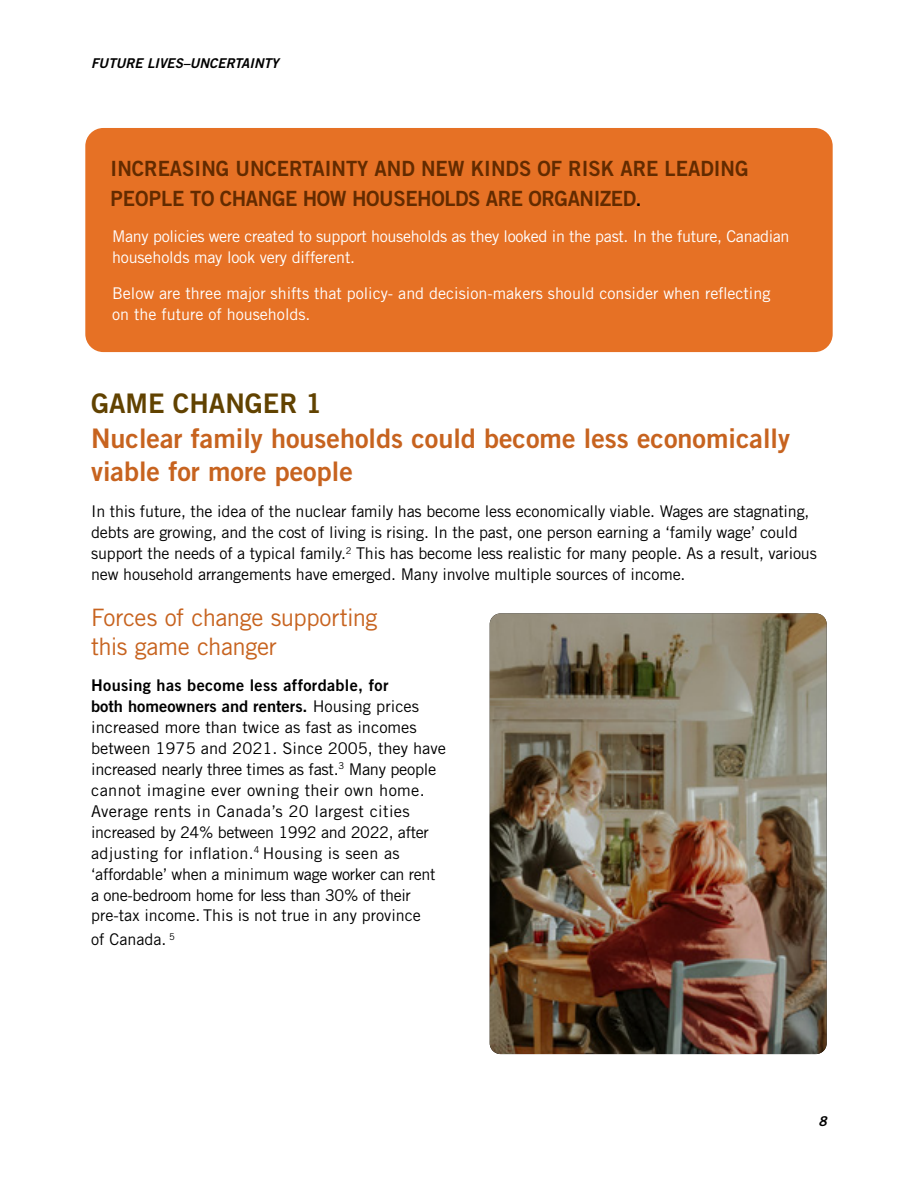
<style>
.page{position:relative;width:918px;height:1188px;background:#fff}
.page>*{position:absolute;margin:0;border:0;box-sizing:border-box;transform-origin:0 0}
.t1{font:27px/33px "Trade Gothic LT Std Bd 2";color:#c7631f}
.t2{font:27px "Trade Gothic LT Std Bd 2";color:#614200}
.t3{font:24px/28.5px "Trade Gothic LT Std";letter-spacing:-.02em;color:#c7631f}
.t4{font:21px/30px "Trade Gothic LT Std Bd 2";color:#632b00;scale:.96 1}
.t5{font:16.2px/21px "Trade Gothic LT Std";letter-spacing:-.01em;color:#000}
.t6{font:16.2px/21px "Trade Gothic LT Std";letter-spacing:-.01em;color:#fff}
.t7{font:16.2px/21px "Trade Gothic LT Std Bd 2";letter-spacing:.02em;color:#000}
.t8{font:13.5px "Trade Gothic LT Std Bd 2 Obl";color:#000}
.s1{font-size:18px;color:#000}
.s2{font-family:"Trade Gothic LT Std"}
</style>
<div class="page">
<div style="left:85px;top:128px;width:748px;height:224px;background:#e67125;border-radius:18px"></div>
<img style="left:490px;top:613px;width:337px;height:441px">
<p class="t8" style="left:91px;top:55px;width:189px">FUTURE LIVES–UNCERTAINTY</p>
<p class="t4" style="left:111px;top:153px;width:666px">INCREASING UNCERTAINTY AND NEW KINDS OF RISK ARE LEADING<br>PEOPLE TO CHANGE HOW HOUSEHOLDS ARE ORGANIZED<span class="s1">.</span></p>
<p class="t6" style="left:112px;top:225px;width:679px">Many policies were created to support households as they looked in the past. In the future, Canadian households may look very different.</p>
<p class="t6" style="left:112px;top:282px;width:660px">Below are three major shifts that policy- and decision-makers should consider when reflecting on the future of households.</p>
<h1 class="t2" style="left:91px;top:387px;width:232px">GAME CHANGER 1</h1>
<h1 class="t1" style="left:91px;top:422px;width:700px">Nuclear family households could become less economically viable for more people</h1>
<p class="t5" style="left:91px;top:501px;width:727px">In this future, the idea of the nuclear family has become less economically viable. Wages are stagnating, debts are growing, and the cost of living is rising. In the past, one person earning a ‘family wage’ could support the needs of a typical family.<sup>2</sup> This has become less realistic for many people. As a result, various new household arrangements have emerged. Many involve multiple sources of income.</p>
<h2 class="t3" style="left:91px;top:603px;width:288px">Forces of change supporting this game changer</h2>
<p class="t7" style="left:91px;top:674px;width:329px">Housing has become less affordable, for both homeowners and renters. <span class="s2">Housing prices</span></p>
<p class="t5" style="left:91px;top:716px;width:356px">increased more than twice as fast as incomes between 1975 and 2021. Since 2005, they have increased nearly three times as fast.<sup>3</sup> Many people cannot imagine ever owning their own home.<br>Average rents in Canada’s 20 largest cities increased by 24% between 1992 and 2022, after adjusting for inflation.<sup>4</sup> Housing is seen as ‘affordable’ when a minimum wage worker can rent a one-bedroom home for less than 30% of their pre-tax income. This is not true in any province</p>
<p class="t5" style="left:91px;top:928px;width:85px">of Canada. <sup>5</sup></p>
<p class="t8" style="left:818px;top:1113px;width:10px">8</p>
</div>
